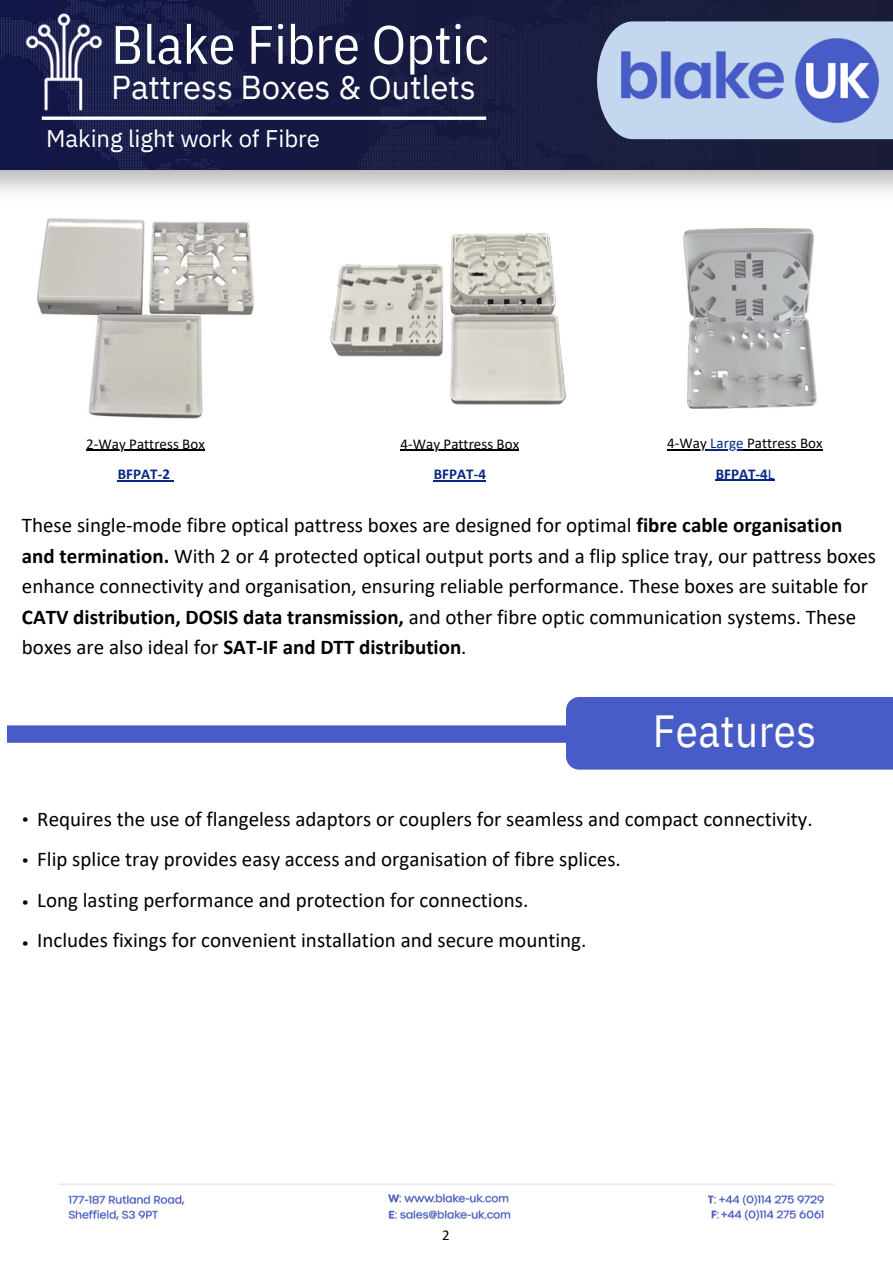
<style>
.page{position:relative;width:893px;height:1264px;background:#fff}
.page>*{position:absolute;margin:0;border:0;box-sizing:border-box;transform-origin:0 0}
.t1{font:54px "IBM Plex Sans Cond";color:#fff}
.t2{font:45px "IBM Plex Sans Cond";letter-spacing:.01em;color:#fff}
.t3{font:33px "IBM Plex Sans";letter-spacing:-.005em;color:#fff}
.t4{font:23.85px "IBM Plex Sans";letter-spacing:-.005em;color:#fff}
.t5{font:21px/30.3px "Calibri";color:#000}
.t6{font:18px "IBM Plex Sans";color:#000}
.t7{font:15px/30.3px "Calibri";letter-spacing:.005em;color:#000;text-align:center}
.s1{color:#072783}
.s2{font-weight:700;color:#072783}
.s3{font-weight:700}
</style>
<div class="page">
<img style="left:0;top:0;width:892px;height:170px">
<svg style="left:595px;top:20px;width:297px;height:121px;background:#aabbd4"></svg>
<img style="left:7px;top:4px;width:114px;height:115px">
<img style="left:621px;top:39px;width:257px;height:83px">
<hr style="left:42px;top:117px;width:444px;height:3px;background:#fff">
<img style="left:59px;top:1183px;width:775px;height:38px">
<img style="left:38px;top:218px;width:215px;height:201px">
<img style="left:330px;top:233px;width:235px;height:172px">
<hr style="left:400px;top:450px;width:119px;height:1px;background:#000">
<hr style="left:434px;top:480px;width:52px;height:1px;background:#072783">
<svg style="left:7px;top:697px;width:885px;height:72px"></svg>
<img style="left:683px;top:228px;width:134px;height:180px">
<hr style="left:86px;top:450px;width:119px;height:1px;background:#000">
<hr style="left:118px;top:480px;width:52px;height:1px;background:#072783">
<hr style="left:667px;top:449px;width:39px;height:1px;background:#000">
<hr style="left:706px;top:449px;width:37px;height:1px;background:#072783">
<hr style="left:743px;top:449px;width:79px;height:1px;background:#000">
<hr style="left:715px;top:479px;width:52px;height:2px;background:#072783">
<svg style="left:767px;top:479px;width:7px;height:2px"></svg>
<p class="t1" style="left:111px;top:8px;width:379px">Blake Fibre Optic</p>
<p class="t3" style="left:111px;top:65px;width:366px">Pattress Boxes &amp; Outlets</p>
<p class="t4" style="left:46px;top:123px;width:275px">Making light work of Fibre</p>
<p class="t7" style="left:667px;top:429px;width:157px">4-Way <span class="s1">Large</span> Pattress Box<br><span class="s2">BFPAT-4</span><span class="s1">L</span></p>
<p class="t7" style="left:86px;top:430px;width:120px">2-Way Pattress Box<br><span class="s2">BFPAT-2</span></p>
<p class="t7" style="left:400px;top:430px;width:120px">4-Way Pattress Box<br><span class="s2">BFPAT-4</span></p>
<p class="t5" style="left:22px;top:512px;width:855px">These single-mode fibre optical pattress boxes are designed for optimal <span class="s3">fibre cable organisation and termination.</span> With 2 or 4 protected optical output ports and a flip splice tray, our pattress boxes enhance connectivity and organisation, ensuring reliable performance. These boxes are suitable for <span class="s3">CATV distribution, DOSIS data transmission,</span> and other fibre optic communication systems. These boxes are also ideal for <span class="s3">SAT-IF and DTT distribution</span>.</p>
<p class="t2" style="left:652px;top:701px;width:165px">Features</p>
<p class="t6" style="left:22px;top:806px;width:9px">•</p>
<p class="t6" style="left:22px;top:847px;width:9px">•</p>
<p class="t6" style="left:22px;top:889px;width:9px">•</p>
<p class="t6" style="left:22px;top:930px;width:9px">•</p>
<p class="t5" style="left:37px;top:805px;width:776px">Requires the use of flangeless adaptors or couplers for seamless and compact connectivity.</p>
<p class="t5" style="left:37px;top:846px;width:585px">Flip splice tray provides easy access and organisation of fibre splices.</p>
<p class="t5" style="left:37px;top:886px;width:492px">Long lasting performance and protection for connections.</p>
<p class="t5" style="left:37px;top:926px;width:550px">Includes fixings for convenient installation and secure mounting.</p>
<p class="t7" style="left:442px;top:1220px;width:9px">2</p>
</div>
